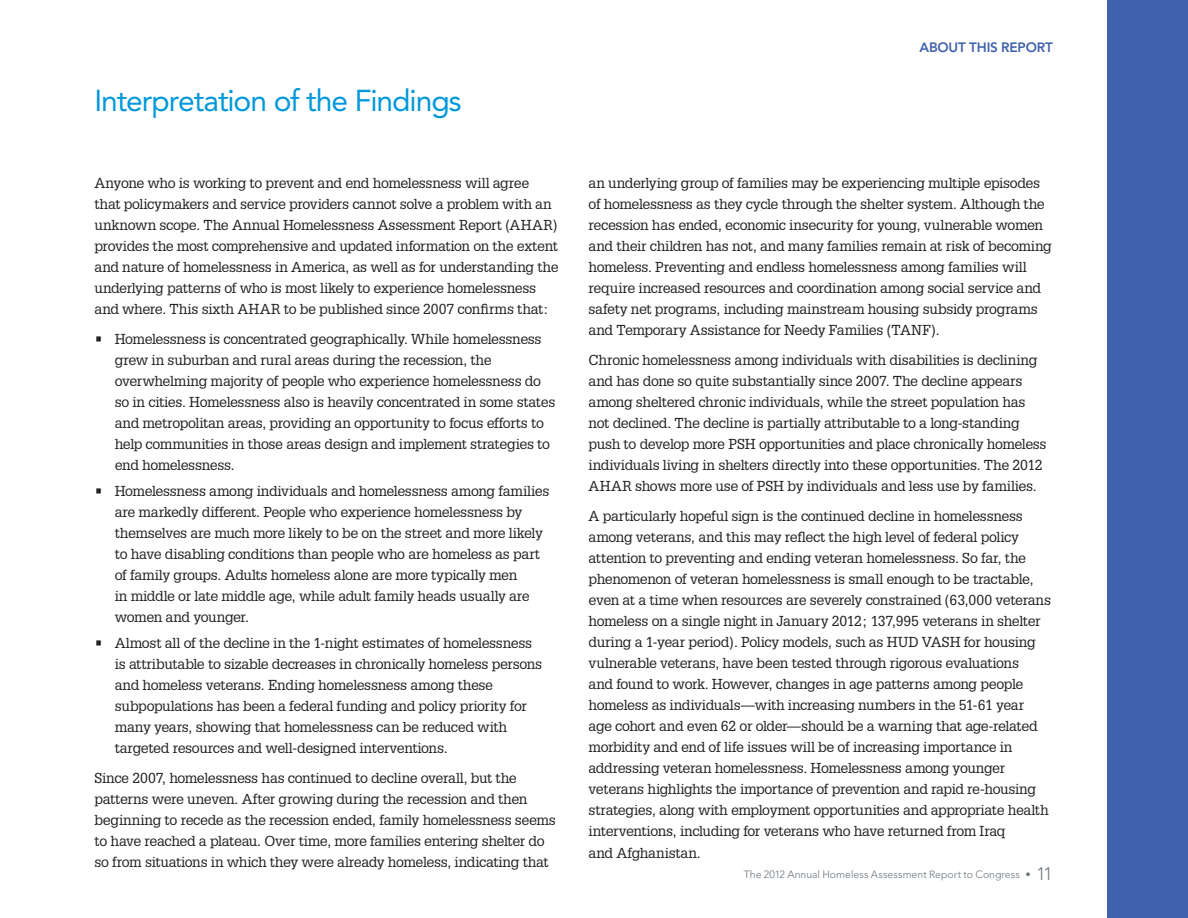
<style>
.page{position:relative;width:1188px;height:918px;background:#fff}
.page>*{position:absolute;margin:0;border:0;box-sizing:border-box;transform-origin:0 0}
.t1{font:30px "Avenir LT Std";letter-spacing:-.035em;color:#0098db}
.t2{font:14.1px/21px "Glypha";letter-spacing:-.025em;color:#231f20}
.t3{font:800 13.5px "Avenir LT Std";letter-spacing:-.015em;color:#4062ac}
.t4{font:300 10.5px "Avenir LT Std";letter-spacing:.005em;color:#6a747b}
.s1{font-size:18px}
</style>
<div class="page">
<div style="left:1107px;top:0;width:81px;height:918px;background:#4062ac"></div>
<p class="t1" style="left:94px;top:84px;width:369px">Interpretation of the Findings</p>
<p class="t2" style="left:94px;top:172px;width:466px">Anyone who is working to prevent and end homelessness will agree that policymakers and service providers cannot solve a problem with an unknown scope. The Annual Homelessness Assessment Report (AHAR) provides the most comprehensive and updated information on the extent and nature of homelessness in America, as well as for understanding the underlying patterns of who is most likely to experience homelessness and where. This sixth AHAR to be published since 2007 confirms that:</p>
<p class="t2" style="left:94px;top:329px;width:449px">• Homelessness is concentrated geographically. While homelessness</p>
<p class="t2" style="left:115px;top:350px;width:442px">grew in suburban and rural areas during the recession, the overwhelming majority of people who experience homelessness do so in cities. Homelessness also is heavily concentrated in some states and metropolitan areas, providing an opportunity to focus efforts to help communities in those areas design and implement strategies to end homelessness.</p>
<p class="t2" style="left:95px;top:480px;width:456px">• Homelessness among individuals and homelessness among families</p>
<p class="t2" style="left:115px;top:501px;width:430px">are markedly different. People who experience homelessness by themselves are much more likely to be on the street and more likely to have disabling conditions than people who are homeless as part of family groups. Adults homeless alone are more typically men<br>in middle or late middle age, while adult family heads usually are women and younger.</p>
<p class="t2" style="left:95px;top:632px;width:439px">• Almost all of the decline in the 1-night estimates of homelessness</p>
<p class="t2" style="left:115px;top:653px;width:429px">is attributable to sizable decreases in chronically homeless persons and homeless veterans. Ending homelessness among these subpopulations has been a federal funding and policy priority for many years, showing that homelessness can be reduced with targeted resources and well-designed interventions.</p>
<p class="t2" style="left:95px;top:767px;width:463px">Since 2007, homelessness has continued to decline overall, but the patterns were uneven. After growing during the recession and then beginning to recede as the recession ended, family homelessness seems to have reached a plateau. Over time, more families entering shelter do so from situations in which they were already homeless, indicating that</p>
<p class="t3" style="left:920px;top:39px;width:135px">ABOUT THIS REPORT</p>
<p class="t2" style="left:589px;top:172px;width:465px">an underlying group of families may be experiencing multiple episodes of homelessness as they cycle through the shelter system. Although the recession has ended, economic insecurity for young, vulnerable women and their children has not, and many families remain at risk of becoming homeless. Preventing and endless homelessness among families will require increased resources and coordination among social service and safety net programs, including mainstream housing subsidy programs and Temporary Assistance for Needy Families (TANF).</p>
<p class="t2" style="left:589px;top:349px;width:460px">Chronic homelessness among individuals with disabilities is declining and has done so quite substantially since 2007. The decline appears among sheltered chronic individuals, while the street population has not declined. The decline is partially attributable to a long-standing push to develop more PSH opportunities and place chronically homeless individuals living in shelters directly into these opportunities. The 2012<br>AHAR shows more use of PSH by individuals and less use by families.</p>
<p class="t2" style="left:589px;top:506px;width:464px">A particularly hopeful sign is the continued decline in homelessness among veterans, and this may reflect the high level of federal policy attention to preventing and ending veteran homelessness. So far, the phenomenon of veteran homelessness is small enough to be tractable, even at a time when resources are severely constrained (63,000 veterans</p>
<p class="t2" style="left:589px;top:611px;width:454px">homeless on a single night in January 2012; 137,995 veterans in shelter</p>
<p class="t2" style="left:589px;top:632px;width:462px">during a 1-year period). Policy models, such as HUD VASH for housing vulnerable veterans, have been tested through rigorous evaluations<br>and found to work. However, changes in age patterns among people homeless as individuals—with increasing numbers in the 51-61 year age cohort and even 62 or older—should be a warning that age-related morbidity and end of life issues will be of increasing importance in addressing veteran homelessness. Homelessness among younger veterans highlights the importance of prevention and rapid re-housing strategies, along with employment opportunities and appropriate health interventions, including for veterans who have returned from Iraq<br>and Afghanistan.</p>
<p class="t4" style="left:744px;top:868px;width:311px">The 2012 Annual Homeless Assessment Report to Congress • <span class="s1">11</span></p>
</div>
